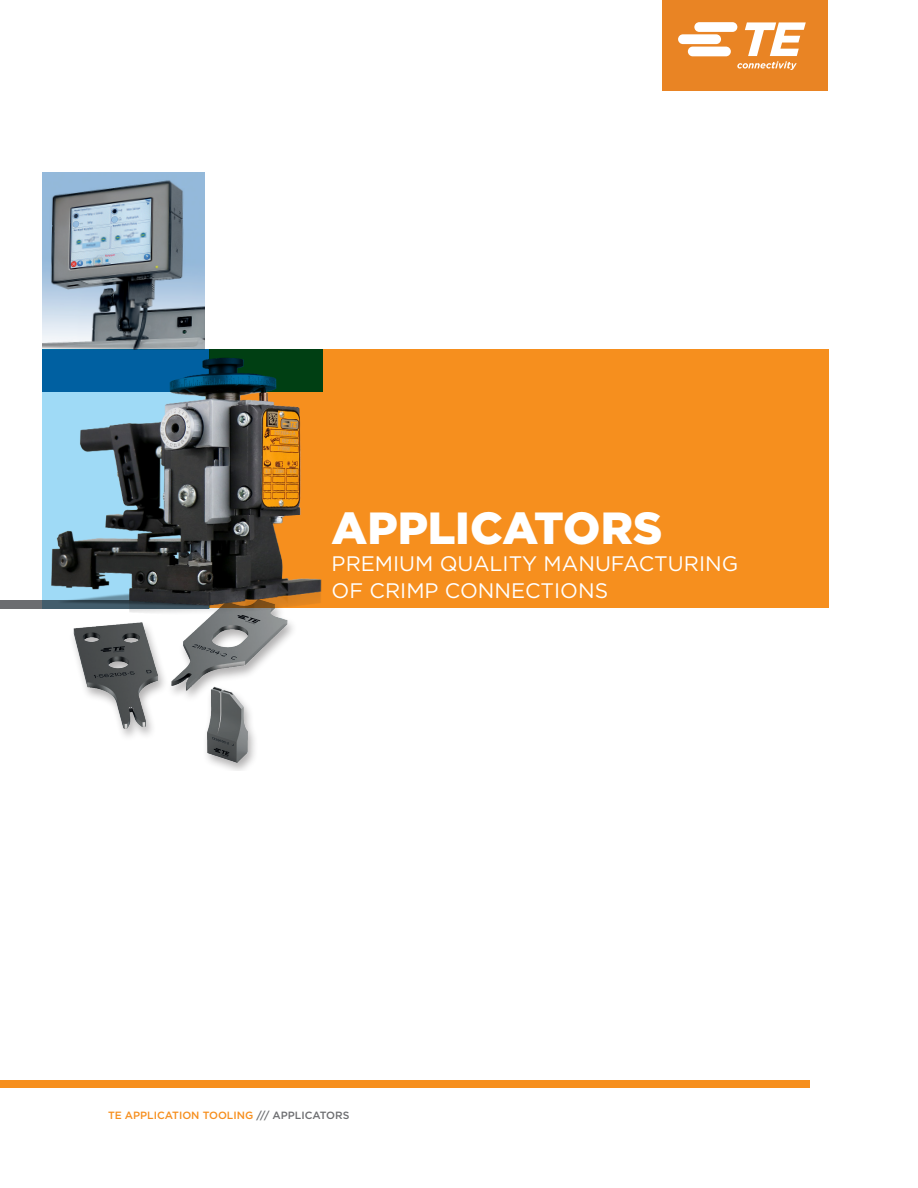
<style>
.page{position:relative;width:918px;height:1188px;background:#fff}
.page>*{position:absolute;margin:0;border:0;box-sizing:border-box;transform-origin:0 0}
.t1{font:900 45px "Gotham";color:#fff}
.t2{font:21px/27px "Gotham";color:#fff}
.t3{font:500 10.5px "Gotham";color:#f68f1e}
.s1{color:#6c6d70}
</style>
<div class="page">
<img style="left:75px;top:648px;width:202px;height:122px">
<img style="left:43px;top:173px;width:161px;height:164px">
<div style="left:210px;top:349px;width:619px;height:259px;background:#f68f1e"></div>
<div style="left:0;top:1080px;width:810px;height:8px;background:#f68f1e"></div>
<div style="left:662px;top:0;width:165px;height:90px;background:#e98424"></div>
<svg style="left:678px;top:22px;width:128px;height:48px"></svg>
<img style="left:0;top:337px;width:322px;height:311px">
<svg style="left:43px;top:349px;width:280px;height:43px;background:#004e69"></svg>
<h1 class="t1" style="left:332px;top:497px;width:333px">APPLICATORS</h1>
<p class="t2" style="left:332px;top:550px;width:408px">PREMIUM QUALITY MANUFACTURING<br>OF CRIMP CONNECTIONS</p>
<p class="t3" style="left:108px;top:1108px;width:243px">TE APPLICATION TOOLING <span class="s1">/// APPLICATORS</span></p>
</div>
